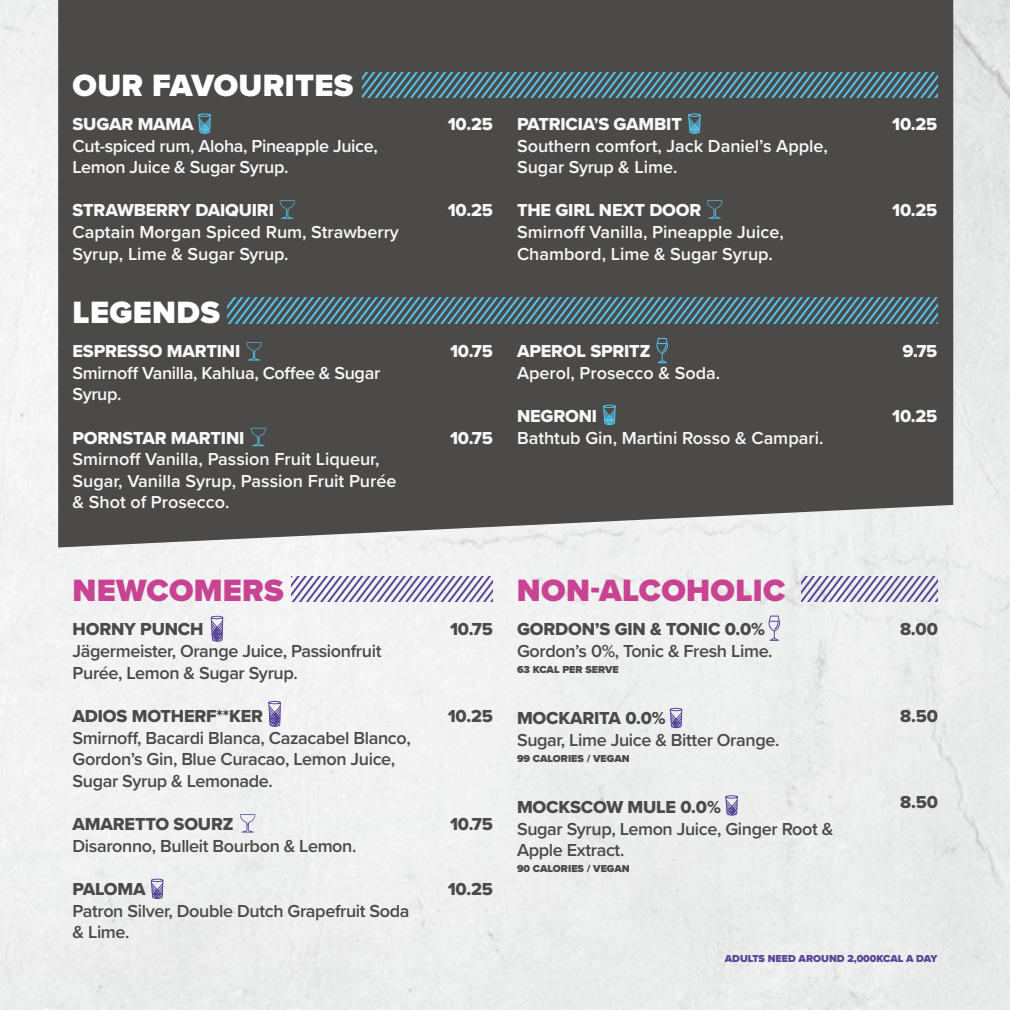
<style>
.page{position:relative;width:1010px;height:1010px;background:#fff}
.page>*{position:absolute;margin:0;border:0;box-sizing:border-box;transform-origin:0 0}
.t1{font:900 32px "Proxima Nova";letter-spacing:.01em;color:#c84492}
.t2{font:900 32px "Proxima Nova";letter-spacing:.01em;color:#fff}
.t3{font:600 18px/21.6px "Proxima Nova";letter-spacing:-.02em;color:#4b4a49}
.t4{font:600 18px/21.6px "Proxima Nova";color:#f8f8f8}
.t5{font:18px "Proxima Nova Extrabld";letter-spacing:-.01em;color:#f8f8f8}
.t6{font:18px "Proxima Nova Extrabld";letter-spacing:-.01em;color:#4b4a49}
.t7{font:600 18px/21.6px "Proxima Nova";letter-spacing:-.02em;color:#f8f8f8}
.t8{font:900 10.4px "Proxima Nova";color:#4b4a49}
.t9{font:900 10.4px "Proxima Nova";color:#594696}
.t10{font:900 10.4px "Proxima Nova";color:#4c4a49}
.s1{color:#4a4a49}
</style>
<div class="page">
<div style="left:0;top:0;width:1009px;height:1009px;background:#eef0ef"></div>
<div style="left:58px;top:0;width:894px;height:547px;background:#4b4a49"></div>
<svg style="left:669px;top:707px;width:13px;height:65px"></svg>
<svg style="left:724px;top:794px;width:14px;height:65px"></svg>
<svg style="left:362px;top:72px;width:575px;height:26px"></svg>
<svg style="left:227px;top:298px;width:710px;height:25px"></svg>
<svg style="left:292px;top:576px;width:201px;height:25px"></svg>
<svg style="left:801px;top:576px;width:136px;height:25px"></svg>
<svg style="left:210px;top:615px;width:13px;height:86px"></svg>
<svg style="left:268px;top:700px;width:13px;height:86px"></svg>
<svg style="left:240px;top:813px;width:15px;height:19px"></svg>
<svg style="left:150px;top:878px;width:14px;height:65px"></svg>
<svg style="left:768px;top:615px;width:11px;height:25px"></svg>
<svg style="left:198px;top:113px;width:13px;height:65px"></svg>
<svg style="left:687px;top:113px;width:13px;height:65px"></svg>
<svg style="left:656px;top:338px;width:11px;height:25px"></svg>
<svg style="left:602px;top:404px;width:14px;height:65px"></svg>
<svg style="left:279px;top:200px;width:16px;height:19px"></svg>
<svg style="left:707px;top:200px;width:15px;height:18px"></svg>
<svg style="left:251px;top:427px;width:15px;height:19px"></svg>
<svg style="left:246px;top:342px;width:15px;height:18px"></svg>
<h1 class="t2" style="left:73px;top:61px;width:282px">OUR FAVOURITES</h1>
<p class="t5" style="left:73px;top:110px;width:123px">SUGAR MAMA</p>
<p class="t7" style="left:73px;top:134px;width:306px">Cut-spiced rum, Aloha, Pineapple Juice,<br>Lemon Juice &amp; Sugar Syrup.</p>
<p class="t5" style="left:73px;top:197px;width:203px">STRAWBERRY DAIQUIRI</p>
<p class="t4" style="left:73px;top:220px;width:328px">Captain Morgan Spiced Rum, Strawberry<br>Syrup, Lime &amp; Sugar Syrup.</p>
<h1 class="t2" style="left:73px;top:288px;width:149px">LEGENDS</h1>
<p class="t5" style="left:73px;top:337px;width:169px">ESPRESSO MARTINI</p>
<p class="t7" style="left:73px;top:361px;width:309px">Smirnoff Vanilla, Kahlua, Coffee &amp; Sugar<br>Syrup.</p>
<p class="t5" style="left:73px;top:424px;width:173px">PORNSTAR MARTINI</p>
<p class="t4" style="left:73px;top:447px;width:325px">Smirnoff Vanilla, Passion Fruit Liqueur,<br>Sugar, Vanilla Syrup, Passion Fruit Purée &amp; Shot of Prosecco.</p>
<p class="t5" style="left:447px;top:110px;width:47px">10.25</p>
<p class="t5" style="left:447px;top:197px;width:47px">10.25</p>
<p class="t5" style="left:517px;top:110px;width:166px">PATRICIA’S GAMBIT</p>
<p class="t4" style="left:517px;top:134px;width:312px">Southern comfort, Jack Daniel’s Apple,<br>Sugar Syrup &amp; Lime.</p>
<p class="t5" style="left:517px;top:197px;width:186px">THE GIRL NEXT DOOR</p>
<p class="t4" style="left:517px;top:220px;width:268px">Smirnoff Vanilla, Pineapple Juice,<br>Chambord, Lime &amp; Sugar Syrup.</p>
<p class="t5" style="left:450px;top:337px;width:44px">10.75</p>
<p class="t5" style="left:450px;top:424px;width:44px">10.75</p>
<p class="t5" style="left:517px;top:337px;width:135px">APEROL SPRITZ</p>
<p class="t4" style="left:517px;top:361px;width:205px">Aperol, Prosecco &amp; Soda.</p>
<p class="t5" style="left:517px;top:402px;width:82px">NEGRONI</p>
<p class="t4" style="left:517px;top:426px;width:308px">Bathtub Gin, Martini Rosso &amp; Campari.</p>
<h1 class="t1" style="left:73px;top:566px;width:213px">NEWCOMERS</h1>
<h1 class="t1" style="left:517px;top:566px;width:270px">NON-ALCOHOLIC</h1>
<p class="t6" style="left:73px;top:616px;width:132px">HORNY PUNCH</p>
<p class="t3" style="left:73px;top:639px;width:310px">Jägermeister, Orange Juice, Passionfruit<br>Purée, Lemon &amp; Sugar Syrup.</p>
<p class="t6" style="left:73px;top:702px;width:192px">ADIOS MOTHERF**KER</p>
<p class="t3" style="left:73px;top:726px;width:340px">Smirnoff, Bacardi Blanca, Cazacabel Blanco,<br>Gordon’s Gin, Blue Curacao, Lemon Juice,<br>Sugar Syrup &amp; Lemonade.</p>
<p class="t6" style="left:73px;top:810px;width:162px">AMARETTO SOURZ</p>
<p class="t3" style="left:73px;top:834px;width:285px">Disaronno, Bulleit Bourbon &amp; Lemon.</p>
<p class="t6" style="left:73px;top:875px;width:75px">PALOMA</p>
<p class="t3" style="left:73px;top:898px;width:338px">Patron Silver, Double Dutch Grapefruit Soda &amp; Lime.</p>
<p class="t6" style="left:450px;top:616px;width:44px">10.75</p>
<p class="t6" style="left:447px;top:702px;width:47px">10.25</p>
<p class="t6" style="left:450px;top:810px;width:44px">10.75</p>
<p class="t6" style="left:447px;top:875px;width:47px">10.25</p>
<p class="t6" style="left:517px;top:616px;width:249px">GORDON’S GIN &amp; TONIC <span class="s1">0.0%</span></p>
<p class="t3" style="left:517px;top:639px;width:257px">Gordon’s 0%, Tonic &amp; Fresh Lime.</p>
<p class="t8" style="left:517px;top:661px;width:103px">63 KCAL PER SERVE</p>
<p class="t6" style="left:517px;top:704px;width:150px">MOCKARITA <span class="s1">0.0%</span></p>
<p class="t3" style="left:517px;top:728px;width:264px">Sugar, Lime Juice &amp; Bitter Orange.</p>
<p class="t8" style="left:517px;top:750px;width:114px">99 CALORIES / VEGAN</p>
<p class="t6" style="left:517px;top:793px;width:205px">MOCKSCOW MULE <span class="s1">0.0%</span></p>
<p class="t3" style="left:517px;top:817px;width:318px">Sugar Syrup, Lemon Juice, Ginger Root &amp;<br>Apple Extract.</p>
<p class="t10" style="left:517px;top:860px;width:114px">90 CALORIES / VEGAN</p>
<p class="t5" style="left:891px;top:110px;width:47px">10.25</p>
<p class="t5" style="left:891px;top:197px;width:47px">10.25</p>
<p class="t5" style="left:902px;top:337px;width:36px">9.75</p>
<p class="t5" style="left:891px;top:402px;width:47px">10.25</p>
<p class="t6" style="left:899px;top:616px;width:39px">8.00</p>
<p class="t6" style="left:899px;top:702px;width:39px">8.50</p>
<p class="t6" style="left:899px;top:788px;width:39px">8.50</p>
<p class="t9" style="left:724px;top:950px;width:214px">ADULTS NEED AROUND 2,000KCAL A DAY</p>
</div>
